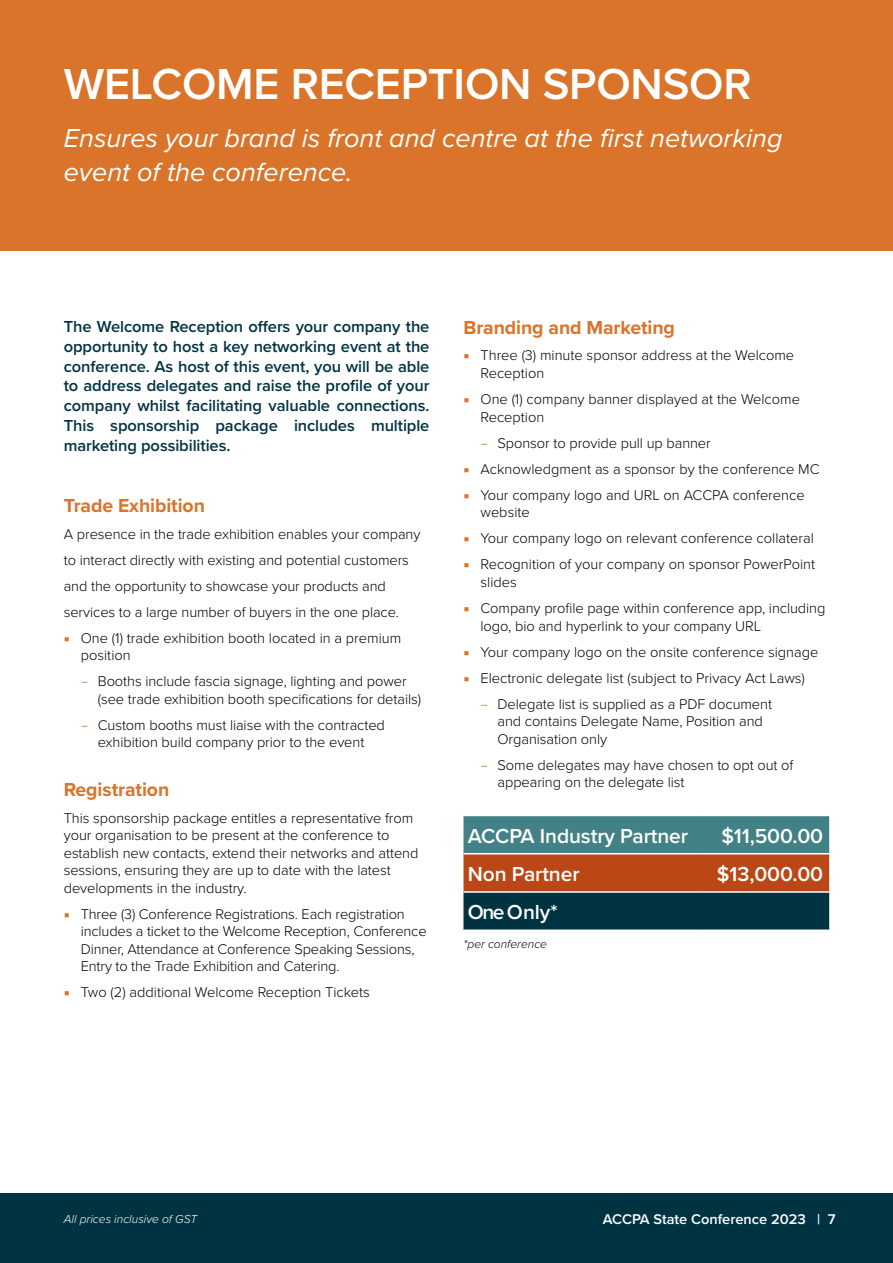
<style>
.page{position:relative;width:893px;height:1263px;background:#fff}
.page>*{position:absolute;margin:0;border:0;box-sizing:border-box;transform-origin:0 0}
.t1{font:600 45px "Proxima Nova";letter-spacing:-.005em;color:#fff}
.t2{font:italic 27px/34.5px "Proxima Nova";color:#fff}
.t3{font:600 21px "Proxima Nova";letter-spacing:-.005em;color:#fff}
.t4{font:700 19.5px "Proxima Nova";letter-spacing:-.005em;color:#d9742a}
.t5{font:600 16.5px/19.8px "Proxima Nova";letter-spacing:-.005em;color:#003342;text-align:justify}
.t6{font:300 14.7px/17.5px "Proxima Nova";letter-spacing:-.005em;color:#000}
.t7{font:600 14.7px "Proxima Nova";color:#fff}
.t8{font:italic 300 12px "Proxima Nova";color:#fff}
.t9{font:italic 300 12px "Proxima Nova";color:#000}
.s1{font-family:"Acumin Pro";font-weight:900;color:#d9742a}
.s2{font-family:"Acumin Pro";font-weight:200;color:#d9742a}
</style>
<div class="page">
<div style="left:0;top:1193px;width:893px;height:70px;background:#003342"></div>
<div style="left:0;top:0;width:893px;height:251px;background:#d9742a"></div>
<svg style="left:463px;top:816px;width:366px;height:113px;background:#56554c"></svg>
<hr style="left:463px;top:891px;width:236px;height:2px;background:#fff">
<hr style="left:699px;top:891px;width:130px;height:2px;background:#fff">
<hr style="left:463px;top:853px;width:236px;height:1px;background:#fff">
<hr style="left:699px;top:853px;width:130px;height:1px;background:#fff">
<h1 class="t1" style="left:64px;top:51px;width:689px">WELCOME RECEPTION SPONSOR</h1>
<h2 class="t2" style="left:64px;top:119px;width:720px">Ensures your brand is front and centre at the first networking event of the conference.</h2>
<p class="t5" style="left:64px;top:316px;width:367px">The Welcome Reception offers your company the opportunity to host a key networking event at the conference. As host of this event, you will be able to address delegates and raise the profile of your company whilst facilitating valuable connections.<br>This sponsorship package includes multiple marketing possibilities.</p>
<h3 class="t4" style="left:64px;top:491px;width:143px">Trade Exhibition</h3>
<p class="t6" style="left:64px;top:520px;width:358px;line-height:26.1px">A presence in the trade exhibition enables your company to interact directly with existing and potential customers and the opportunity to showcase your products and services to a large number of buyers in the one place.</p>
<p class="t6" style="left:81px;top:628px;width:322px;text-indent:-17px"><span class="s1">•</span> One (1) trade exhibition booth located in a premium position</p>
<p class="t6" style="left:98px;top:672px;width:325px;text-indent:-17px"><span class="s2">–</span> Booths include fascia signage, lighting and power (see trade exhibition booth specifications for details)</p>
<p class="t6" style="left:81px;top:715px;width:306px;text-align:center"><span class="s2">–</span> Custom booths must liaise with the contracted exhibition build company prior to the event</p>
<h3 class="t4" style="left:64px;top:775px;width:107px">Registration</h3>
<p class="t6" style="left:64px;top:808px;width:356px">This sponsorship package entitles a representative from your organisation to be present at the conference to establish new contacts, extend their networks and attend sessions, ensuring they are up to date with the latest developments in the industry.</p>
<p class="t6" style="left:81px;top:904px;width:347px;text-indent:-17px"><span class="s1">•</span> Three (3) Conference Registrations. Each registration includes a ticket to the Welcome Reception, Conference Dinner, Attendance at Conference Speaking Sessions, Entry to the Trade Exhibition and Catering.</p>
<p class="t6" style="left:64px;top:983px;width:308px"><span class="s1">•</span> Two (2) additional Welcome Reception Tickets</p>
<h3 class="t4" style="left:463px;top:313px;width:213px">Branding and Marketing</h3>
<p class="t6" style="left:480px;top:346px;width:315px;text-indent:-17px"><span class="s1">•</span> Three (3) minute sponsor address at the Welcome<br>Reception</p>
<p class="t6" style="left:480px;top:389px;width:321px;text-indent:-17px"><span class="s1">•</span> One (1) company banner displayed at the Welcome<br>Reception</p>
<p class="t6" style="left:480px;top:433px;width:232px"><span class="s2">–</span> Sponsor to provide pull up banner</p>
<p class="t6" style="left:463px;top:459px;width:358px"><span class="s1">•</span> Acknowledgment as a sponsor by the conference MC</p>
<p class="t6" style="left:480px;top:485px;width:326px;text-indent:-17px"><span class="s1">•</span> Your company logo and URL on ACCPA conference website</p>
<p class="t6" style="left:463px;top:529px;width:352px"><span class="s1">•</span> Your company logo on relevant conference collateral</p>
<p class="t6" style="left:480px;top:555px;width:336px;text-indent:-17px"><span class="s1">•</span> Recognition of your company on sponsor PowerPoint slides</p>
<p class="t6" style="left:480px;top:598px;width:346px;text-indent:-17px"><span class="s1">•</span> Company profile page within conference app, including logo, bio and hyperlink to your company URL</p>
<p class="t6" style="left:463px;top:642px;width:356px"><span class="s1">•</span> Your company logo on the onsite conference signage</p>
<p class="t6" style="left:463px;top:668px;width:343px"><span class="s1">•</span> Electronic delegate list (subject to Privacy Act Laws)</p>
<p class="t6" style="left:497px;top:694px;width:276px;text-indent:-17px"><span class="s2">–</span> Delegate list is supplied as a PDF document and contains Delegate Name, Position and<br>Organisation only</p>
<p class="t6" style="left:497px;top:755px;width:297px;text-indent:-17px"><span class="s2">–</span> Some delegates may have chosen to opt out of appearing on the delegate list</p>
<h3 class="t3" style="left:468px;top:820px;width:222px">ACCPA Industry Partner</h3>
<h3 class="t3" style="left:721px;top:820px;width:103px">$11,500.00</h3>
<h3 class="t3" style="left:468px;top:858px;width:113px">Non Partner</h3>
<h3 class="t3" style="left:717px;top:858px;width:108px">$13,000.00</h3>
<h3 class="t3" style="left:468px;top:897px;width:92px">One Only*</h3>
<p class="t9" style="left:463px;top:935px;width:85px">*per conference</p>
<p class="t8" style="left:64px;top:1210px;width:135px">All prices inclusive of GST</p>
<p class="t7" style="left:603px;top:1208px;width:234px">ACCPA State Conference 2023 | 7</p>
</div>
